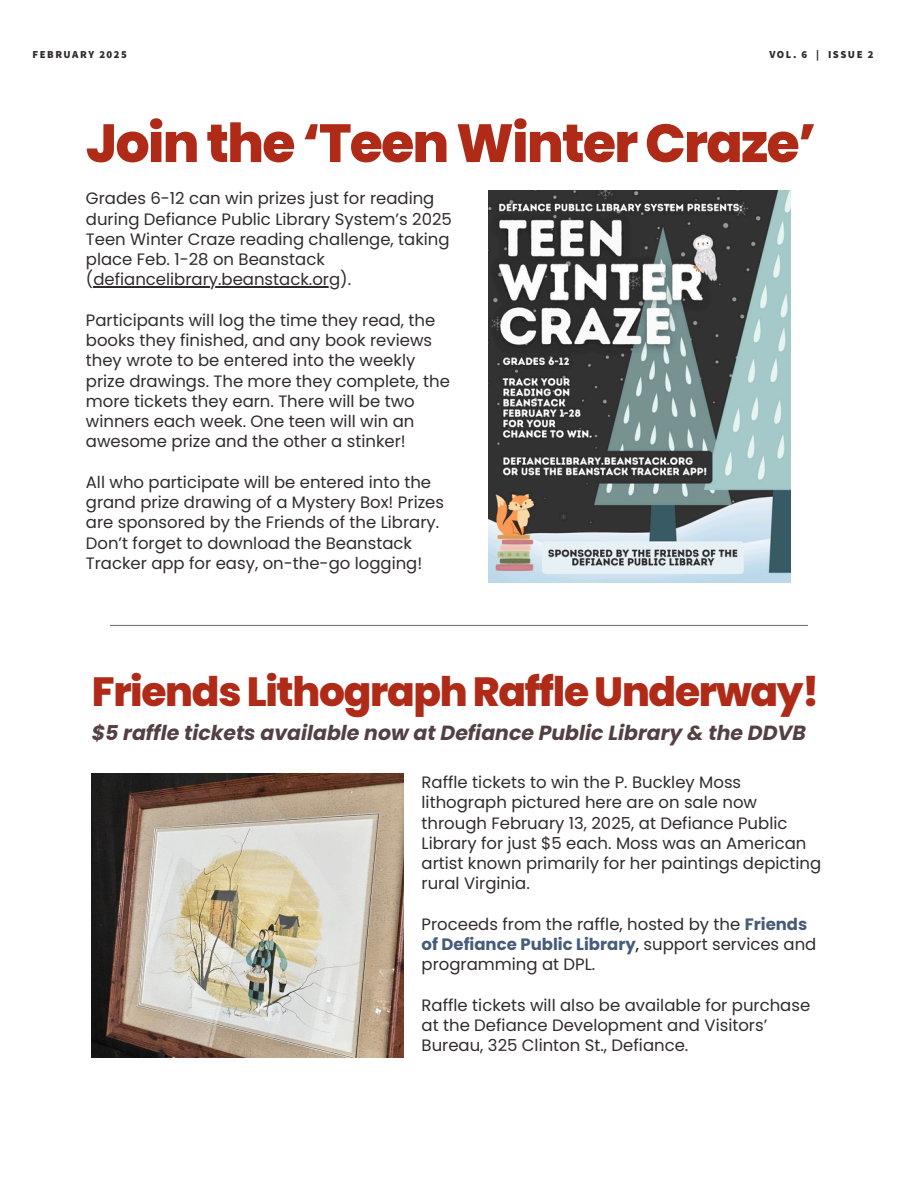
<style>
.page{position:relative;width:918px;height:1188px;background:#fff}
.page>*{position:absolute;margin:0;border:0;box-sizing:border-box;transform-origin:0 0}
.t1{font:800 53.7px "Poppins";letter-spacing:-.03em;color:#b02a18}
.t2{font:800 40.8px "Poppins";letter-spacing:-.03em;color:#b02a18}
.t3{font:italic 700 20.4px "Poppins";color:#524042}
.t4{font:16.5px/20.2px "Poppins";color:#322b2d}
.t5{font:900 10.8px "Mada";letter-spacing:.14em;color:#322b2d}
.t6{font:900 10.65px "Mada";letter-spacing:.14em;color:#322b2d}
.s1{font-weight:700;color:#465c78}
.s2{color:#000}
</style>
<div class="page">
<img style="left:92px;top:773px;width:311px;height:285px">
<hr style="left:110px;top:625px;width:698px;height:1px;background:#7b7673">
<img style="left:488px;top:190px;width:303px;height:393px">
<hr style="left:93px;top:286px;width:247px;height:2px;background:#322b2d">
<p class="t5" style="left:33px;top:48px;width:96px">FEBRUARY 2025</p>
<p class="t6" style="left:769px;top:49px;width:106px">VOL. 6 | ISSUE 2</p>
<h4 class="t1" style="left:86px;top:106px;width:732px">Join the ‘Teen Winter Craze’</h4>
<p class="t4" style="left:86px;top:188px;width:367px">Grades 6-12 can win prizes just for reading during Defiance Public Library System’s 2025<br>Teen Winter Craze reading challenge, taking place Feb. 1-28 on Beanstack (defiancelibrary.beanstack.org).</p>
<p class="t4" style="left:86px;top:310px;width:366px">Participants will log the time they read, the books they finished, and any book reviews they wrote to be entered into the weekly prize drawings. The more they complete, the more tickets they earn. There will be two</p>
<h1 class="t4" style="left:86px;top:411px;width:330px">winners each week. One teen will win an awesome prize and the other a stinker!</h1>
<h1 class="t4" style="left:86px;top:472px;width:360px">All who participate will be entered into the grand prize drawing of a Mystery Box! Prizes are sponsored by the Friends of the Library.<br>Don’t forget to download the Beanstack Tracker app for easy, on-the-go logging!</h1>
<h4 class="t2" style="left:92px;top:663px;width:729px">Friends Lithograph Raffle Underway!</h4>
<h4 class="t3" style="left:92px;top:719px;width:716px">$5 raffle tickets available now at Defiance Public Library &amp; the DDVB</h4>
<p class="t4" style="left:422px;top:772px;width:401px">Raffle tickets to win the P. Buckley Moss lithograph pictured here are on sale now through February 13, 2025, at Defiance Public Library for just $5 each. Moss was an American artist known primarily for her paintings depicting rural Virginia.</p>
<p class="t4" style="left:422px;top:914px;width:396px">Proceeds from the raffle, hosted by the <span class="s1">Friends of Defiance Public Library</span><span class="s2">,</span> support services and programming at DPL.</p>
<h2 class="t4" style="left:422px;top:995px;width:390px">Raffle tickets will also be available for purchase at the Defiance Development and Visitors’<br>Bureau, 325 Clinton St., Defiance.</h2>
</div>
